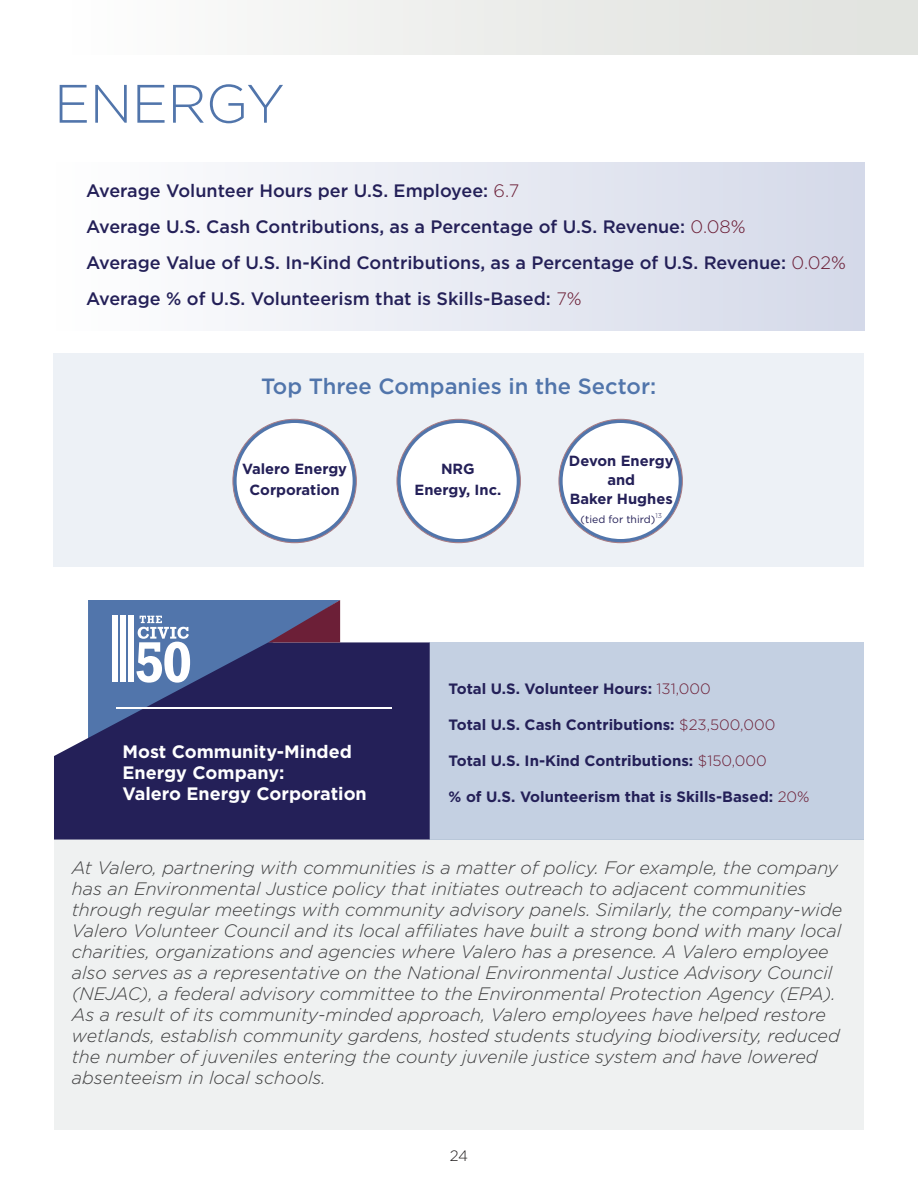
<style>
.page{position:relative;width:918px;height:1188px;background:#fff}
.page>*{position:absolute;margin:0;border:0;box-sizing:border-box;transform-origin:0 0}
.t1{font:300 54px "Gotham";letter-spacing:-.01em;color:#5175ab}
.t2{font:500 22.05px "Gotham";color:#5175ab}
.t3{font:italic 300 18px/21px "Gotham";color:#3e3e3f}
.t4{font:500 18px "Gotham";color:#242058}
.t5{font:700 18px/21px "Gotham";color:#fff}
.t6{font:700 15px "Gotham";color:#242058}
.t7{font:300 15px "Gotham";color:#231f20}
.t8{font:700 14.7px/21px "Gotham";color:#242058;text-align:center}
.t9{font:10.5px "Gotham";color:#242058}
.s1{font-weight:300;color:#6c1f37}
</style>
<div class="page">
<div style="left:53px;top:353px;width:811px;height:214px;background:#edf1f6"></div>
<div style="left:0;top:0;width:918px;height:55px;background:linear-gradient(to right,#fff,#dee0dc)"></div>
<div style="left:54px;top:162px;width:810px;height:168px;background:linear-gradient(to right,#fefefe,#d4d9e9)"></div>
<svg style="left:233px;top:419px;width:123px;height:124px"></svg>
<div style="left:237px;top:423px;width:116px;height:116px;background:#fff;border-radius:50%"></div>
<svg style="left:397px;top:419px;width:123px;height:124px"></svg>
<div style="left:401px;top:423px;width:116px;height:116px;background:#fff;border-radius:50%"></div>
<svg style="left:559px;top:419px;width:123px;height:124px"></svg>
<div style="left:563px;top:423px;width:116px;height:116px;background:#fff;border-radius:50%"></div>
<div style="left:54px;top:840px;width:810px;height:290px;background:#eff1f1"></div>
<div style="left:430px;top:642px;width:434px;height:198px;background:#c4d0e2"></div>
<svg style="left:54px;top:642px;width:376px;height:198px;background:#363366"></svg>
<hr style="left:116px;top:707px;width:275px;height:2px;background:#fff">
<svg style="left:88px;top:600px;width:252px;height:159px;background:#444e81"></svg>
<div style="left:112px;top:616px;width:6px;height:66px;background:#fff"></div>
<div style="left:120px;top:616px;width:6px;height:66px;background:#fff"></div>
<div style="left:128px;top:616px;width:6px;height:66px;background:#fff"></div>
<p class="t1" style="left:54px;top:69px;width:232px">ENERGY</p>
<p class="t4" style="left:86px;top:179px;width:435px">Average Volunteer Hours per U.S. Employee: <span class="s1">6.7</span></p>
<p class="t4" style="left:86px;top:215px;width:661px">Average U.S. Cash Contributions, as a Percentage of U.S. Revenue: <span class="s1">0.08%</span></p>
<p class="t4" style="left:86px;top:251px;width:761px">Average Value of U.S. In-Kind Contributions, as a Percentage of U.S. Revenue: <span class="s1">0.02%</span></p>
<p class="t4" style="left:86px;top:287px;width:497px">Average % of U.S. Volunteerism that is Skills-Based: <span class="s1">7%</span></p>
<p class="t2" style="left:261px;top:372px;width:397px">Top Three Companies in the Sector:</p>
<p class="t8" style="left:242px;top:458px;width:107px">Valero Energy<br>Corporation</p>
<p class="t8" style="left:441px;top:458px;width:35px">NRG</p>
<p class="t8" style="left:414px;top:479px;width:88px">Energy, Inc.</p>
<p class="t8" style="left:569px;top:450px;width:106px">Devon Energy</p>
<p class="t8" style="left:607px;top:469px;width:29px">and</p>
<p class="t8" style="left:570px;top:488px;width:105px">Baker Hughes</p>
<p class="t9" style="left:581px;top:512px;width:83px">(tied for third)<sup>13</sup></p>
<p class="t5" style="left:123px;top:741px;width:231px">Most Community-Minded<br>Energy Company:</p>
<p class="t5" style="left:123px;top:783px;width:246px">Valero Energy Corporation</p>
<p class="t6" style="left:449px;top:678px;width:264px">Total U.S. Volunteer Hours: <span class="s1">131,000</span></p>
<p class="t6" style="left:449px;top:714px;width:328px">Total U.S. Cash Contributions: <span class="s1">$23,500,000</span></p>
<p class="t6" style="left:449px;top:750px;width:320px">Total U.S. In-Kind Contributions: <span class="s1">$150,000</span></p>
<p class="t6" style="left:449px;top:786px;width:362px">% of U.S. Volunteerism that is Skills-Based: <span class="s1">20%</span></p>
<p class="t3" style="left:72px;top:857px;width:772px">At Valero, partnering with communities is a matter of policy. For example, the company has an Environmental Justice policy that initiates outreach to adjacent communities through regular meetings with community advisory panels. Similarly, the company-wide Valero Volunteer Council and its local affiliates have built a strong bond with many local charities, organizations and agencies where Valero has a presence. A Valero employee also serves as a representative on the National Environmental Justice Advisory Council (NEJAC), a federal advisory committee to the Environmental Protection Agency (EPA).<br>As a result of its community-minded approach, Valero employees have helped restore wetlands, establish community gardens, hosted students studying biodiversity, reduced the number of juveniles entering the county juvenile justice system and have lowered absenteeism in local schools.</p>
<p class="t7" style="left:450px;top:1146px;width:20px">24</p>
</div>
